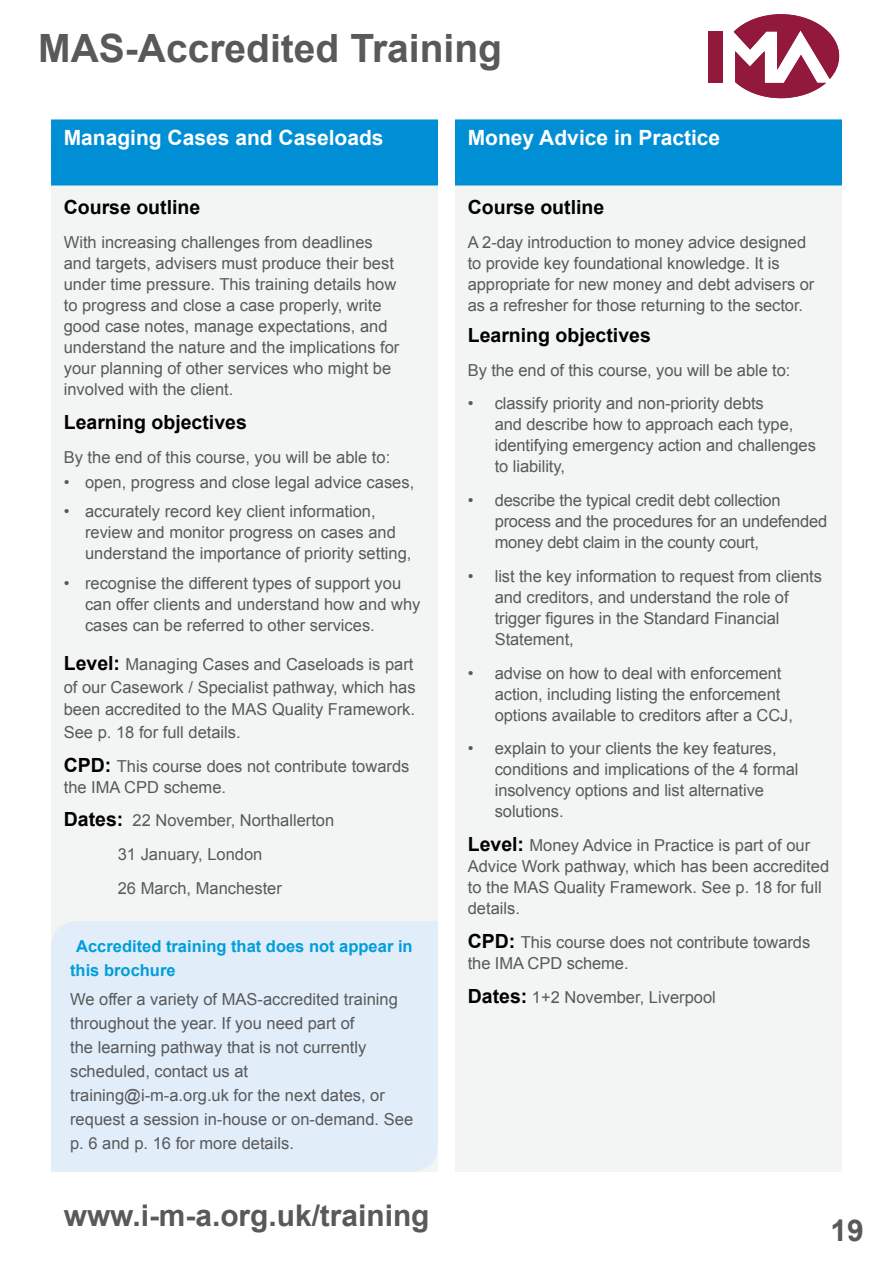
<style>
.page{position:relative;width:893px;height:1263px;background:#fff}
.page>*{position:absolute;margin:0;border:0;box-sizing:border-box;transform-origin:0 0}
.t1{font:700 39px "Arial";color:#58595b}
.t2{font:700 30px "Arial";color:#58595b}
.t3{font:700 29.85px "Arial";color:#58595b}
.t4{font:700 21px "Arial";color:#fff}
.t5{font:700 19.5px "Arial";color:#000}
.t6{font:16.5px/21px "Arial";color:#58595b}
.t7{font:700 16.5px/24px "Arial";color:#009edb}
.s1{font-weight:700;font-size:19.5px;color:#000}
</style>
<div class="page">
<div style="left:709px;top:31px;width:14px;height:52px;background:#92193b"></div>
<svg style="left:734px;top:14px;width:105px;height:84px"></svg>
<div style="left:51px;top:121px;width:387px;height:1050px;background:#f3f4f4"></div>
<div style="left:455px;top:118px;width:387px;height:1053px;background:#f3f4f4"></div>
<div style="left:51px;top:119px;width:387px;height:39px;background:#008fd5"></div>
<div style="left:51px;top:146px;width:387px;height:39px;background:#008fd5"></div>
<div style="left:455px;top:119px;width:387px;height:39px;background:#008fd5"></div>
<div style="left:455px;top:146px;width:387px;height:39px;background:#008fd5"></div>
<div style="left:51px;top:921px;width:387px;height:250px;background:#e1edf9"></div>
<h1 class="t1" style="left:38px;top:23px;width:465px">MAS-Accredited Training</h1>
<p class="t4" style="left:64px;top:124px;width:321px">Managing Cases and Caseloads</p>
<p class="t5" style="left:64px;top:194px;width:138px">Course outline</p>
<p class="t6" style="left:64px;top:232px;width:337px">With increasing challenges from deadlines and targets, advisers must produce their best under time pressure. This training details how to progress and close a case properly, write good case notes, manage expectations, and understand the nature and the implications for your planning of other services who might be involved with the client.</p>
<p class="t5" style="left:64px;top:409px;width:185px">Learning objectives</p>
<p class="t6" style="left:64px;top:446px;width:328px">By the end of this course, you will be able to:</p>
<p class="t6" style="left:64px;top:472px;width:352px">• open, progress and close legal advice cases,</p>
<p class="t6" style="left:85px;top:501px;width:328px;text-indent:-21px">• accurately record key client information, review and monitor progress on cases and understand the importance of priority setting,</p>
<p class="t6" style="left:85px;top:573px;width:337px;text-indent:-21px">• recognise the different types of support you can offer clients and understand how and why cases can be referred to other services.</p>
<p class="t6" style="left:64px;top:653px;width:353px;line-height:22.5px"><span class="s1">Level:</span> Managing Cases and Caseloads is part of our Casework / Specialist pathway, which has been accredited to the MAS Quality Framework.<br>See p. 18 for full details.</p>
<p class="t6" style="left:64px;top:755px;width:347px"><span class="s1">CPD:</span> This course does not contribute towards the IMA CPD scheme.</p>
<p class="t6" style="left:118px;top:804px;width:218px;line-height:33.8px;text-indent:-54px"><span class="s1">Dates:</span> 22 November, Northallerton<br>31 January, London<br>26 March, Manchester</p>
<p class="t7" style="left:70px;top:935px;width:344px;text-indent:6px">Accredited training that does not appear in this brochure</p>
<p class="t6" style="left:70px;top:987px;width:345px;line-height:24px">We offer a variety of MAS-accredited training throughout the year. If you need part of<br>the learning pathway that is not currently scheduled, contact us at<br>training@i-m-a.org. uk for the next dates, or request a session in-house or on-demand. See p. 6 and p. 16 for more details.</p>
<h3 class="t3" style="left:64px;top:1196px;width:367px">www.i-m-a.org.uk/training</h3>
<p class="t4" style="left:468px;top:124px;width:254px">Money Advice in Practice</p>
<p class="t5" style="left:468px;top:194px;width:138px">Course outline</p>
<p class="t6" style="left:468px;top:232px;width:348px">A 2-day introduction to money advice designed to provide key foundational knowledge. It is appropriate for new money and debt advisers or as a refresher for those returning to the sector.</p>
<p class="t5" style="left:468px;top:322px;width:185px">Learning objectives</p>
<p class="t6" style="left:468px;top:359px;width:324px">By the end of this course, you will be able to:</p>
<p class="t6" style="left:495px;top:393px;width:323px;text-indent:-27px">• classify priority and non-priority debts<br>and describe how to approach each type, identifying emergency action and challenges to liability,</p>
<p class="t6" style="left:495px;top:490px;width:334px;text-indent:-27px">• describe the typical credit debt collection process and the procedures for an undefended money debt claim in the county court,</p>
<p class="t6" style="left:495px;top:566px;width:329px;text-indent:-27px">• list the key information to request from clients and creditors, and understand the role of trigger figures in the Standard Financial Statement,</p>
<p class="t6" style="left:495px;top:662px;width:300px;text-indent:-27px">• advise on how to deal with enforcement action, including listing the enforcement options available to creditors after a CCJ,</p>
<p class="t6" style="left:495px;top:738px;width:305px;text-indent:-27px">• explain to your clients the key features, conditions and implications of the 4 formal insolvency options and list alternative solutions.</p>
<p class="t6" style="left:468px;top:835px;width:363px"><span class="s1">Level:</span> Money Advice in Practice is part of our Advice Work pathway, which has been accredited to the MAS Quality Framework. See p. 18 for full details.</p>
<p class="t6" style="left:468px;top:932px;width:344px"><span class="s1">CPD:</span> This course does not contribute towards the IMA CPD scheme.</p>
<p class="t6" style="left:468px;top:986px;width:250px"><span class="s1">Dates:</span> 1+2 November, Liverpool</p>
<h2 class="t2" style="left:831px;top:1211px;width:35px">19</h2>
</div>
